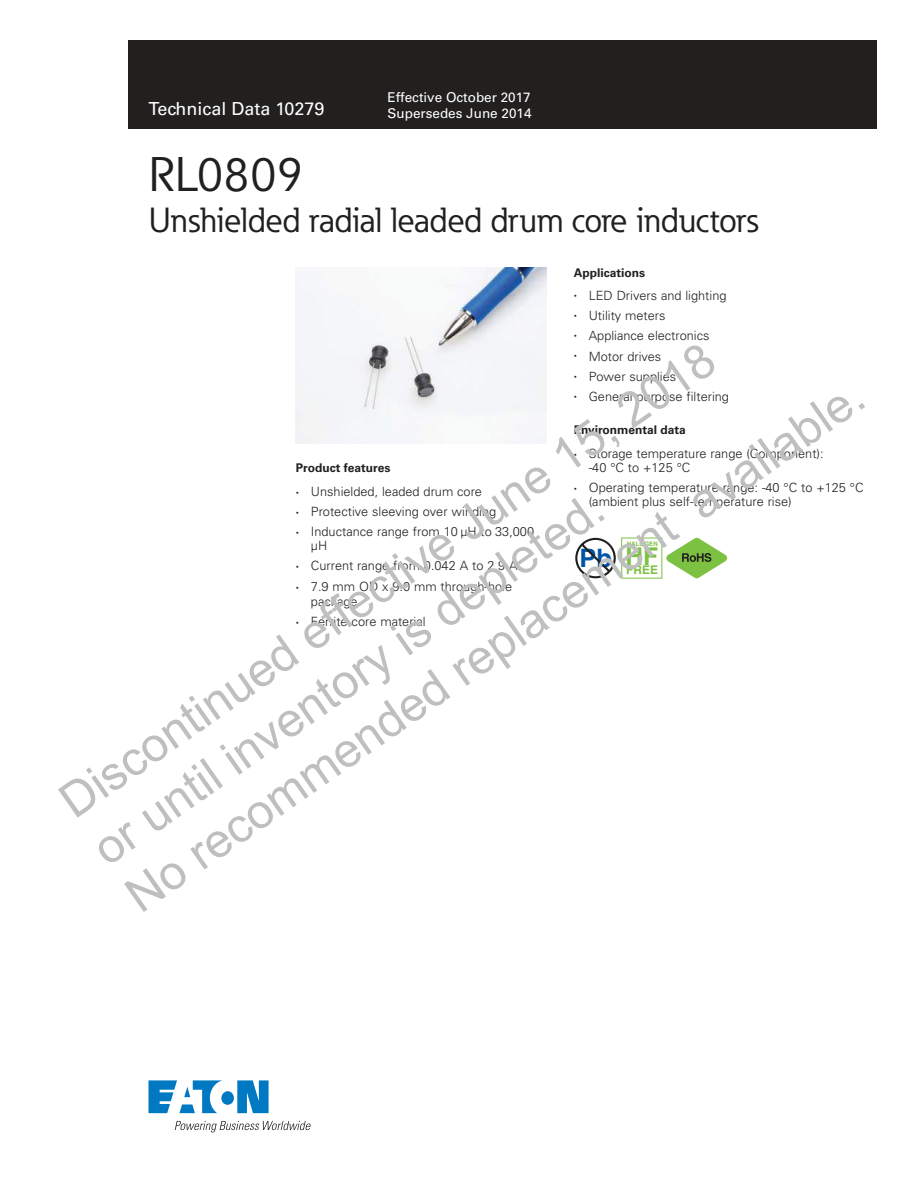
<style>
.page{position:relative;width:918px;height:1188px;background:#fff}
.page>*{position:absolute;margin:0;border:0;box-sizing:border-box;transform-origin:0 0}
.t1{font:48px/57.6px "Arial";color:#bfbfbf}
.t2{font:48px "Eaton";color:#221f1f}
.t3{font:34.5px "Eaton";color:#221f1f}
.t4{font:700 24.45px "Helvetica";color:#7cc141}
.t5{font:18px "Univers LT Std";color:#fff}
.t6{font:13.5px/15.9px "Univers LT Std";color:#fff}
.t7{font:300 12.75px/14.1px "Univers";color:#221f1f}
.t8{font:700 12px "Univers LT Std";color:#221f1f}
.t9{font:700 11.85px "Helvetica";color:#7cc141}
.t10{font:700 6.15px "Helvetica";color:#7cc141}
.s1{font-family:"Helvetica";font-weight:400;font-size:9px}
</style>
<div class="page">
<div style="left:129px;top:40px;width:748px;height:88px;background:#221f1f"></div>
<svg style="left:148px;top:1080px;width:121px;height:33px"></svg>
<svg style="left:175px;top:1121px;width:135px;height:11px"></svg>
<svg style="left:575px;top:538px;width:41px;height:40px"></svg>
<svg style="left:666px;top:538px;width:61px;height:40px"></svg>
<img style="left:296px;top:268px;width:251px;height:176px">
<h3 class="t5" style="left:148px;top:98px;width:178px">Technical Data 10279</h3>
<p class="t6" style="left:388px;top:89px;width:146px">Effective October 2017<br>Supersedes June 2014</p>
<h1 class="t2" style="left:148px;top:146px;width:156px">RL0809</h1>
<h2 class="t3" style="left:148px;top:200px;width:612px">Unshielded radial leaded drum core inductors</h2>
<p class="t8" style="left:574px;top:268px;width:73px">Applications</p>
<p class="t7" style="left:574px;top:289px;width:154px"><span class="s1">•</span> LED Drivers and lighting</p>
<p class="t7" style="left:574px;top:310px;width:93px"><span class="s1">•</span> Utility meters</p>
<p class="t7" style="left:574px;top:330px;width:137px"><span class="s1">•</span> Appliance electronics</p>
<p class="t7" style="left:574px;top:350px;width:89px"><span class="s1">•</span> Motor drives</p>
<p class="t7" style="left:574px;top:370px;width:104px"><span class="s1">•</span> Power supplies</p>
<p class="t7" style="left:574px;top:391px;width:157px"><span class="s1">•</span> General purpose filtering</p>
<p class="t8" style="left:574px;top:425px;width:114px">Environmental data</p>
<p class="t7" style="left:589px;top:447px;width:236px;text-indent:-15px"><span class="s1">•</span> Storage temperature range (Component): -40 °C to +125 °C</p>
<p class="t7" style="left:589px;top:482px;width:276px;text-indent:-15px"><span class="s1">•</span> Operating temperature range: -40 °C to +125 °C (ambient plus self-temperature rise)</p>
<h1 class="t1" style="left:51px;top:786px;width:890px;rotate:-35deg">Discontinued effective June 15, 2018<br>or until inventory is depleted.<br>No recommended replacement available.</h1>
<p class="t8" style="left:296px;top:463px;width:96px">Product features</p>
<p class="t7" style="left:296px;top:485px;width:188px"><span class="s1">•</span> Unshielded, leaded drum core</p>
<p class="t7" style="left:296px;top:505px;width:202px"><span class="s1">•</span> Protective sleeving over winding</p>
<p class="t7" style="left:311px;top:526px;width:225px;text-indent:-15px"><span class="s1">•</span> Inductance range from 10 µH to 33,000 µH</p>
<p class="t7" style="left:296px;top:560px;width:223px"><span class="s1">•</span> Current range from 0.042 A to 2.9 A</p>
<p class="t7" style="left:311px;top:579px;width:203px;line-height:15.3px;text-indent:-15px"><span class="s1">•</span> 7.9 mm OD x 9.0 mm through-hole package</p>
<p class="t7" style="left:296px;top:616px;width:131px"><span class="s1">•</span> Ferrite core material</p>
<p class="t10" style="left:627px;top:541px;width:33px">HALOGEN</p>
<h3 class="t4" style="left:625px;top:542px;width:34px">HF</h3>
<p class="t9" style="left:580px;top:563px;width:80px"><sup>Pb</sup> FREE</p>
</div>
